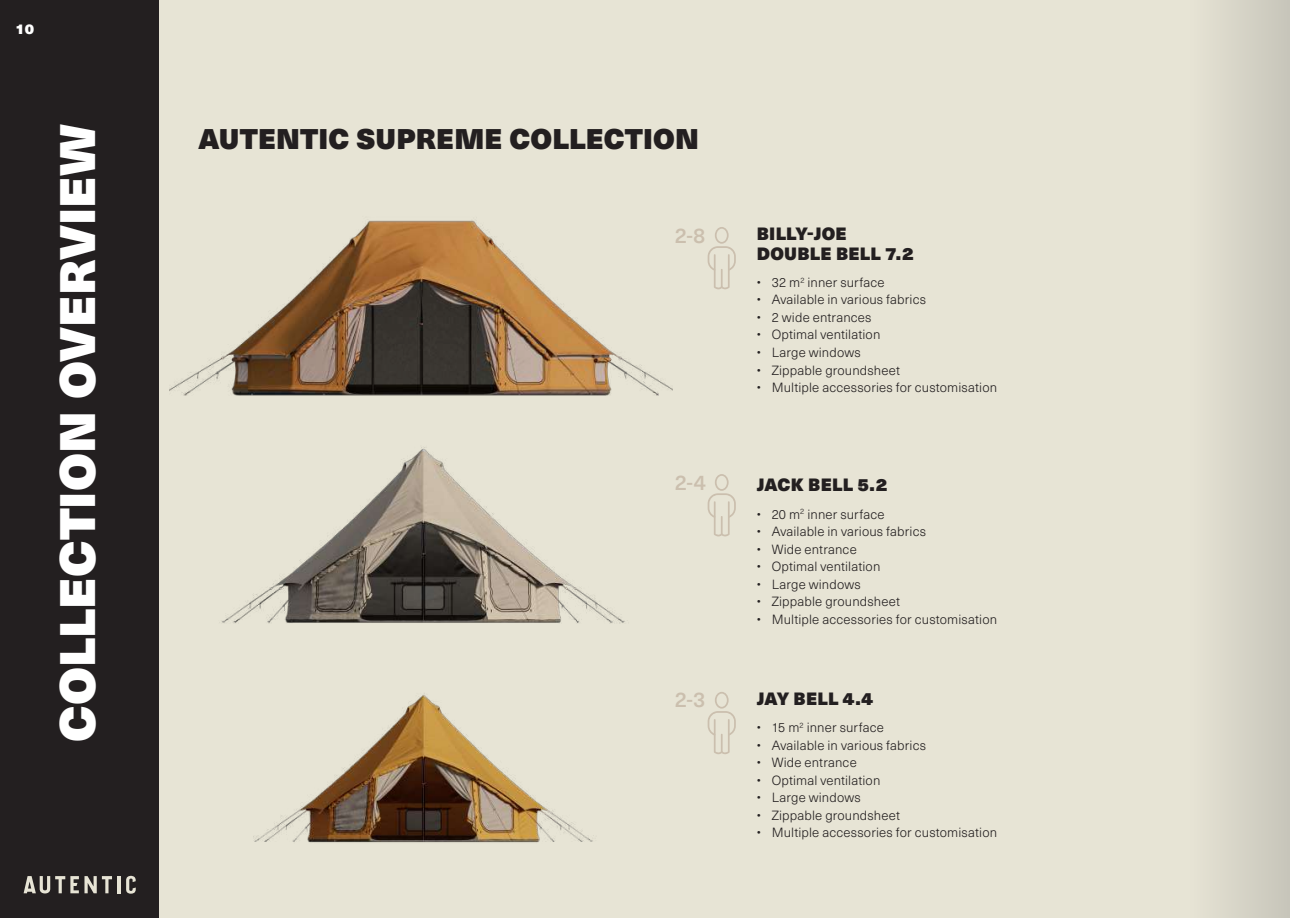
<style>
.page{position:relative;width:1290px;height:918px;background:#fff}
.page>*{position:absolute;margin:0;border:0;box-sizing:border-box;transform-origin:0 0}
.t1{font:900 49px "Neue Haas Unica";letter-spacing:.005em;color:#fff}
.t2{font:900 28px "Neue Haas Unica";letter-spacing:.005em;color:#231f20}
.t3{font:500 21px "Neue Haas Unica";color:#cbbfae}
.t4{font:900 17.5px/19.2px "Neue Haas Unica";letter-spacing:.015em;color:#231f20}
.t5{font:900 14px "Neue Haas Unica";color:#fff}
.t6{font:300 13.12px "Neue Haas Unica";letter-spacing:.01em;color:#231f20}
</style>
<div class="page">
<div style="left:159px;top:0;width:1131px;height:918px;background:#e7e4d5"></div>
<div style="left:0;top:0;width:159px;height:918px;background:#231f20"></div>
<img style="left:170px;top:220px;width:503px;height:175px">
<img style="left:221px;top:447px;width:404px;height:177px">
<img style="left:253px;top:693px;width:341px;height:150px">
<svg style="left:708px;top:227px;width:28px;height:63px"></svg>
<svg style="left:708px;top:474px;width:28px;height:63px"></svg>
<svg style="left:708px;top:692px;width:28px;height:62px"></svg>
<svg style="left:24px;top:876px;width:88px;height:17px"></svg>
<hr style="left:117px;top:876px;width:3px;height:17px;background:#e7e4d5">
<svg style="left:126px;top:876px;width:10px;height:17px"></svg>
<div style="left:1191px;top:0;width:99px;height:918px;background:linear-gradient(to right,#e6e3d4,#c7c5ba)"></div>
<p class="t5" style="left:15px;top:18px;width:20px">10</p>
<h1 class="t1" style="left:38px;top:741px;width:619px;rotate:-90deg">COLLECTION OVERVIEW</h1>
<h2 class="t2" style="left:198px;top:116px;width:502px">AUTENTIC SUPREME COLLECTION</h2>
<h3 class="t3" style="left:675px;top:219px;width:32px">2-8</h3>
<h3 class="t4" style="left:757px;top:223px;width:158px">BILLY-JOE<br>DOUBLE BELL 7.2</h3>
<p class="t6" style="left:757px;top:273px;width:129px">• 32 m<sup>2</sup> inner surface</p>
<p class="t6" style="left:757px;top:290px;width:171px">• Available in various fabrics</p>
<p class="t6" style="left:757px;top:308px;width:116px">• 2 wide entrances</p>
<p class="t6" style="left:757px;top:325px;width:125px">• Optimal ventilation</p>
<p class="t6" style="left:757px;top:343px;width:106px">• Large windows</p>
<p class="t6" style="left:757px;top:360px;width:145px">• Zippable groundsheet</p>
<p class="t6" style="left:757px;top:378px;width:242px">• Multiple accessories for customisation</p>
<h3 class="t3" style="left:675px;top:466px;width:33px">2-4</h3>
<h3 class="t4" style="left:757px;top:474px;width:132px">JACK BELL 5.2</h3>
<p class="t6" style="left:757px;top:504px;width:129px">• 20 m<sup>2</sup> inner surface</p>
<p class="t6" style="left:757px;top:522px;width:171px">• Available in various fabrics</p>
<p class="t6" style="left:757px;top:539px;width:101px">• Wide entrance</p>
<p class="t6" style="left:757px;top:557px;width:125px">• Optimal ventilation</p>
<p class="t6" style="left:757px;top:574px;width:106px">• Large windows</p>
<p class="t6" style="left:757px;top:592px;width:145px">• Zippable groundsheet</p>
<p class="t6" style="left:757px;top:609px;width:242px">• Multiple accessories for customisation</p>
<h3 class="t3" style="left:675px;top:684px;width:32px">2-3</h3>
<h3 class="t4" style="left:757px;top:688px;width:118px">JAY BELL 4.4</h3>
<p class="t6" style="left:757px;top:718px;width:129px">• 15 m<sup>2</sup> inner surface</p>
<p class="t6" style="left:757px;top:735px;width:171px">• Available in various fabrics</p>
<p class="t6" style="left:757px;top:753px;width:101px">• Wide entrance</p>
<p class="t6" style="left:757px;top:770px;width:125px">• Optimal ventilation</p>
<p class="t6" style="left:757px;top:788px;width:106px">• Large windows</p>
<p class="t6" style="left:757px;top:805px;width:145px">• Zippable groundsheet</p>
<p class="t6" style="left:757px;top:823px;width:242px">• Multiple accessories for customisation</p>
</div>
